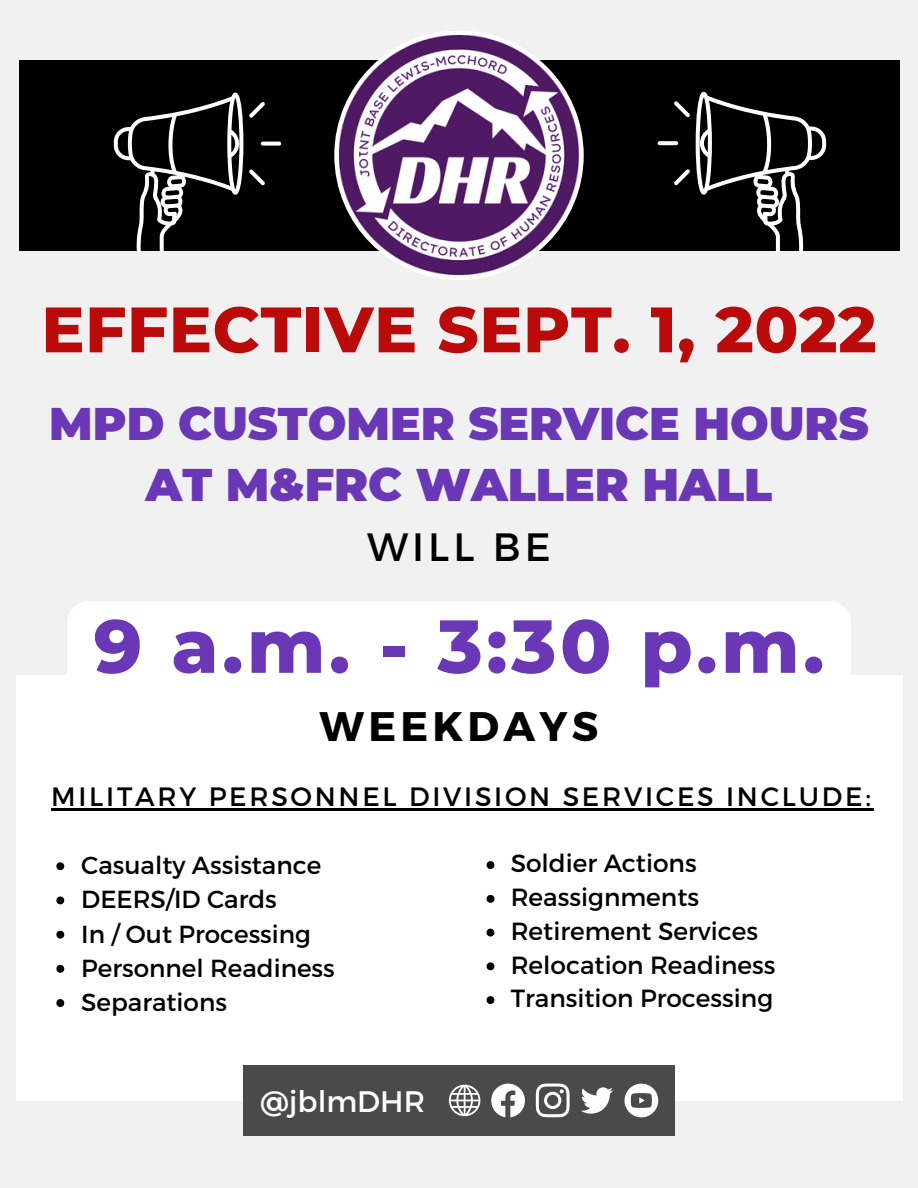
<style>
.page{position:relative;width:918px;height:1188px;background:#f0f1f0}
.page>*{position:absolute;margin:0;border:0;box-sizing:border-box;transform-origin:0 0}
.t1{font:800 74.85px "Montserrat";color:#6a37b6}
.t2{font:800 64.05px "Montserrat";letter-spacing:.01em;color:#bb0a0a}
.t3{font:900 45.6px/60.8px "Montserrat";color:#6a37b6;text-align:center}
.t4{font:700 41.25px "Montserrat";letter-spacing:.105em;color:#000}
.t5{font:39.45px "Montserrat";letter-spacing:.105em;color:#000}
.t6{font:29.7px "Montserrat";color:#fff}
.t7{font:26.55px "Montserrat";letter-spacing:.105em;color:#000}
.t8{font:24.75px/34.2px "Montserrat";color:#000}
</style>
<div class="page">
<div style="left:19px;top:60px;width:880px;height:191px;background:#000"></div>
<div style="left:16px;top:675px;width:886px;height:425px;background:#fff"></div>
<div style="left:67px;top:601px;width:784px;height:200px;background:#fff;border-radius:22px"></div>
<svg style="left:261px;top:142px;width:20px;height:4px"></svg>
<svg style="left:249px;top:102px;width:16px;height:16px"></svg>
<svg style="left:249px;top:169px;width:16px;height:16px"></svg>
<svg style="left:114px;top:93px;width:129px;height:159px"></svg>
<svg style="left:658px;top:141px;width:20px;height:4px"></svg>
<svg style="left:674px;top:101px;width:16px;height:16px"></svg>
<svg style="left:674px;top:169px;width:16px;height:16px"></svg>
<svg style="left:696px;top:92px;width:130px;height:160px"></svg>
<img style="left:334px;top:31px;width:250px;height:249px;border-radius:50%">
<svg style="left:56px;top:862px;width:8px;height:8px"></svg>
<svg style="left:56px;top:896px;width:8px;height:8px"></svg>
<svg style="left:56px;top:931px;width:8px;height:8px"></svg>
<svg style="left:56px;top:965px;width:8px;height:8px"></svg>
<svg style="left:56px;top:999px;width:8px;height:8px"></svg>
<svg style="left:487px;top:861px;width:7px;height:8px"></svg>
<svg style="left:487px;top:895px;width:7px;height:8px"></svg>
<svg style="left:487px;top:929px;width:7px;height:8px"></svg>
<svg style="left:487px;top:962px;width:7px;height:8px"></svg>
<svg style="left:487px;top:996px;width:7px;height:8px"></svg>
<hr style="left:51px;top:809px;width:823px;height:2px;background:#000">
<div style="left:243px;top:1065px;width:432px;height:71px;background:#4b4a4a"></div>
<svg style="left:491px;top:1084px;width:34px;height:33px"></svg>
<svg style="left:581px;top:1087px;width:32px;height:27px"></svg>
<svg style="left:536px;top:1084px;width:34px;height:33px"></svg>
<svg style="left:449px;top:1085px;width:31px;height:31px"></svg>
<svg style="left:625px;top:1084px;width:33px;height:33px"></svg>
<h2 class="t2" style="left:41px;top:290px;width:837px">EFFECTIVE SEPT. 1, 2022</h2>
<h3 class="t3" style="left:49px;top:393px;width:821px">MPD CUSTOMER SERVICE HOURS<br>AT M&amp;FRC WALLER HALL</h3>
<h3 class="t5" style="left:367px;top:522px;width:185px">WILL BE</h3>
<h1 class="t1" style="left:94px;top:600px;width:732px">9 a.m. - 3:30 p.m.</h1>
<h3 class="t4" style="left:319px;top:700px;width:280px">WEEKDAYS</h3>
<p class="t7" style="left:51px;top:780px;width:821px">MILITARY PERSONNEL DIVISION SERVICES INCLUDE:</p>
<p class="t8" style="left:81px;top:847px;width:255px">Casualty Assistance<br>DEERS/ID Cards<br>In / Out Processing<br>Personnel Readiness<br>Separations</p>
<p class="t8" style="left:511px;top:845px;width:266px;line-height:33.8px">Soldier Actions<br>Reassignments<br>Retirement Services<br>Relocation Readiness<br>Transition Processing</p>
<p class="t6" style="left:260px;top:1082px;width:166px">@jblmDHR</p>
</div>
